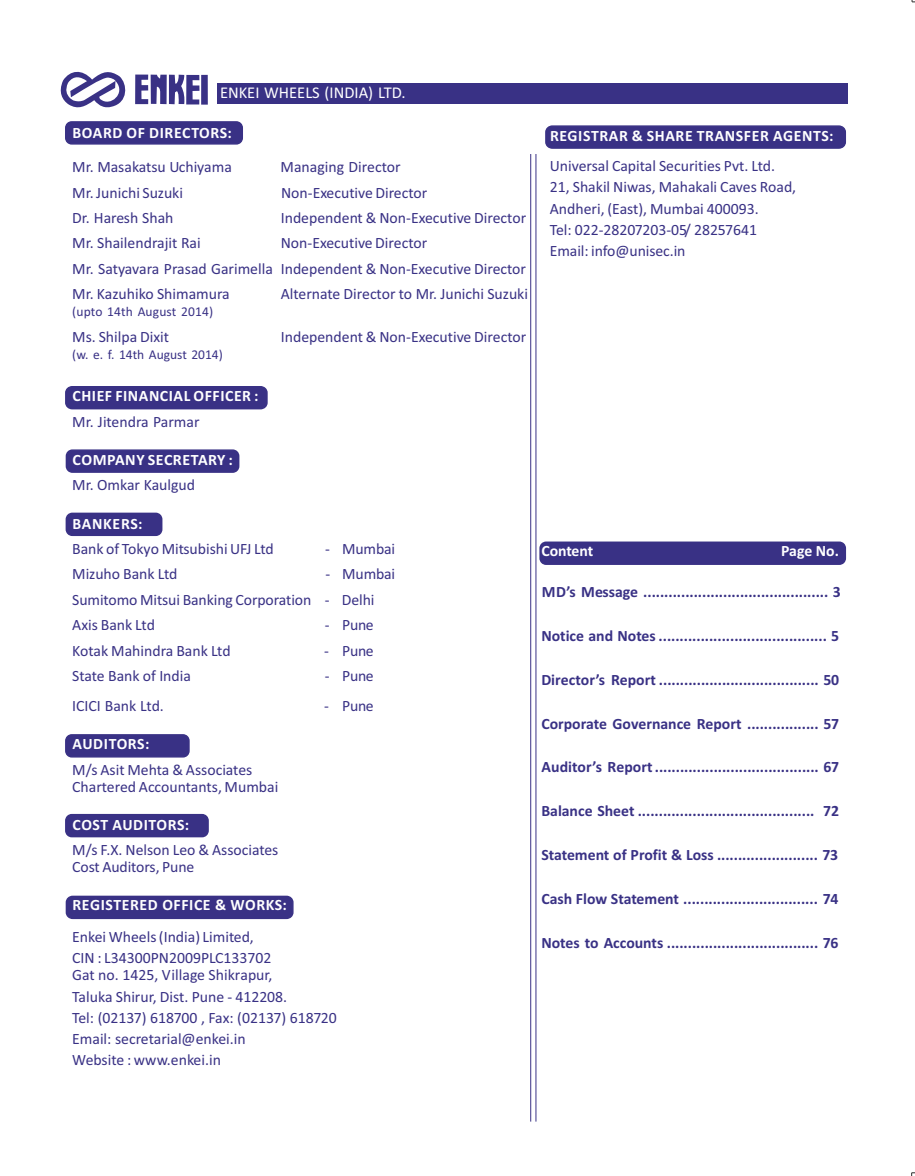
<style>
.page{position:relative;width:915px;height:1176px;background:#fff}
.page>*{position:absolute;margin:0;border:0;box-sizing:border-box;transform-origin:0 0}
.t1{font:16.5px "Calibri";color:#fff}
.t2{font:15.75px/21.3px "Calibri";color:#393185}
.t3{font:700 15.75px "Calibri";color:#393185}
.t4{font:700 15.75px "Calibri";letter-spacing:.035em;color:#fff}
.t5{font:700 15.75px "Calibri";letter-spacing:-.005em;color:#fff}
.t6{font:13.5px "Calibri";color:#393185}
</style>
<div class="page">
<hr style="left:535px;top:127px;width:1px;height:994px;background:#393185">
<hr style="left:530px;top:127px;width:1px;height:994px;background:#393185">
<div style="left:217px;top:84px;width:630px;height:20px;background:#393185"></div>
<svg style="left:60px;top:71px;width:66px;height:37px"></svg>
<div style="left:201px;top:75px;width:7px;height:30px;background:#393185"></div>
<svg style="left:135px;top:74px;width:64px;height:30px"></svg>
<div style="left:65px;top:895px;width:229px;height:24px;background:#393185"></div>
<div style="left:65px;top:386px;width:203px;height:24px;background:#393185"></div>
<svg style="left:65px;top:512px;width:98px;height:24px;background:#433c8b"></svg>
<div style="left:65px;top:813px;width:144px;height:24px;background:#393185"></div>
<svg style="left:65px;top:734px;width:125px;height:24px;background:#403989"></svg>
<div style="left:539px;top:541px;width:307px;height:23px;background:#393185"></div>
<svg style="left:65px;top:449px;width:175px;height:24px;background:#403989"></svg>
<div style="left:50px;top:113px;width:828px;height:41px;background:#fff"></div>
<svg style="left:65px;top:121px;width:178px;height:24px;background:#3f3788"></svg>
<svg style="left:545px;top:125px;width:301px;height:24px;background:#3e3788"></svg>
<p class="t1" style="left:220px;top:86px;width:187px">ENKEI WHEELS (INDIA) LTD.</p>
<p class="t4" style="left:73px;top:126px;width:161px">BOARD OF DIRECTORS:</p>
<p class="t2" style="left:72px;top:157px;width:161px">Mr. Masakatsu Uchiyama</p>
<p class="t2" style="left:280px;top:157px;width:122px">Managing Director</p>
<p class="t2" style="left:72px;top:183px;width:112px">Mr. Junichi Suzuki</p>
<p class="t2" style="left:281px;top:183px;width:148px">Non-Executive Director</p>
<p class="t2" style="left:72px;top:208px;width:103px">Dr. Haresh Shah</p>
<p class="t2" style="left:281px;top:208px;width:247px">Independent &amp; Non-Executive Director</p>
<p class="t2" style="left:72px;top:234px;width:130px">Mr. Shailendrajit Rai</p>
<p class="t2" style="left:72px;top:232px;width:455px;line-height:25.5px;text-indent:209px">Non-Executive Director<br>Mr. Satyavara Prasad Garimella Independent &amp; Non-Executive Director<br>Mr. Kazuhiko Shimamura</p>
<p class="t2" style="left:281px;top:285px;width:249px">Alternate Director to Mr. Junichi Suzuki</p>
<p class="t6" style="left:72px;top:306px;width:142px">(upto 14th August 2014)</p>
<p class="t2" style="left:72px;top:327px;width:98px">Ms. Shilpa Dixit</p>
<p class="t2" style="left:281px;top:327px;width:247px">Independent &amp; Non-Executive Director</p>
<p class="t6" style="left:72px;top:348px;width:152px">(w. e. f. 14th August 2014)</p>
<p class="t4" style="left:73px;top:389px;width:187px">CHIEF FINANCIAL OFFICER :</p>
<p class="t2" style="left:72px;top:412px;width:129px">Mr. Jitendra Parmar</p>
<p class="t4" style="left:72px;top:453px;width:162px">COMPANY SECRETARY :</p>
<p class="t2" style="left:72px;top:475px;width:124px">Mr. Omkar Kaulgud</p>
<p class="t4" style="left:73px;top:516px;width:72px">BANKERS:</p>
<p class="t2" style="left:72px;top:539px;width:203px">Bank of Tokyo Mitsubishi UFJ Ltd</p>
<p class="t2" style="left:325px;top:539px;width:71px">- Mumbai</p>
<p class="t2" style="left:72px;top:564px;width:107px">Mizuho Bank Ltd</p>
<p class="t2" style="left:72px;top:562px;width:324px;line-height:25.5px;text-indent:253px">- Mumbai<br>Sumitomo Mitsui Banking Corporation - Delhi<br>Axis Bank Ltd</p>
<p class="t2" style="left:325px;top:615px;width:50px">- Pune</p>
<p class="t2" style="left:72px;top:641px;width:160px">Kotak Mahindra Bank Ltd</p>
<p class="t2" style="left:324px;top:641px;width:51px">- Pune</p>
<p class="t2" style="left:72px;top:666px;width:120px">State Bank of India</p>
<p class="t2" style="left:325px;top:666px;width:50px">- Pune</p>
<p class="t2" style="left:72px;top:696px;width:93px">ICICI Bank Ltd.</p>
<p class="t2" style="left:324px;top:696px;width:51px">- Pune</p>
<p class="t4" style="left:73px;top:737px;width:78px">AUDITORS:</p>
<p class="t2" style="left:72px;top:762px;width:208px;line-height:17px">M/s Asit Mehta &amp; Associates<br>Chartered Accountants, Mumbai</p>
<p class="t4" style="left:73px;top:817px;width:118px">COST AUDITORS:</p>
<p class="t2" style="left:72px;top:842px;width:208px;line-height:17px">M/s F.X. Nelson Leo &amp; Associates<br>Cost Auditors, Pune</p>
<p class="t4" style="left:73px;top:898px;width:216px">REGISTERED OFFICE &amp; WORKS:</p>
<p class="t2" style="left:72px;top:927px;width:201px">Enkei Wheels (India) Limited,<br>CIN : L34300PN2009PLC133702</p>
<p class="t2" style="left:72px;top:965px;width:266px">Gat no. 1425, Village Shikrapur,<br>Taluka Shirur, Dist. Pune - 412208.<br>Tel: (02137) 618700 , Fax: (02137) 618720<br>Email: secretarial@enkei.in<br>Website : www.enkei.in</p>
<p class="t4" style="left:550px;top:129px;width:285px">REGISTRAR &amp; SHARE TRANSFER AGENTS:</p>
<p class="t2" style="left:550px;top:156px;width:248px">Universal Capital Securities Pvt. Ltd.<br>21, Shakil Niwas, Mahakali Caves Road, Andheri, (East), Mumbai 400093.<br>Tel: 022-28207203-05/ 28257641<br>Email: info@unisec.in</p>
<p class="t5" style="left:541px;top:544px;width:53px">Content</p>
<p class="t4" style="left:781px;top:544px;width:59px">Page No.</p>
<p class="t3" style="left:542px;top:585px;width:301px">MD’s Message ............................................ 3</p>
<p class="t3" style="left:541px;top:629px;width:299px">Notice and Notes ........................................ 5</p>
<p class="t3" style="left:541px;top:672px;width:299px">Director’s Report ...................................... 50</p>
<p class="t3" style="left:541px;top:716px;width:299px">Corporate Governance Report ................. 57</p>
<p class="t3" style="left:541px;top:760px;width:299px">Auditor’s Report....................................... 67</p>
<p class="t3" style="left:541px;top:804px;width:299px">Balance Sheet .......................................... 72</p>
<p class="t3" style="left:541px;top:847px;width:298px">Statement of Profit &amp; Loss ........................ 73</p>
<p class="t3" style="left:541px;top:891px;width:298px">Cash Flow Statement ................................ 74</p>
<p class="t3" style="left:541px;top:935px;width:299px">Notes to Accounts .................................... 76</p>
</div>
